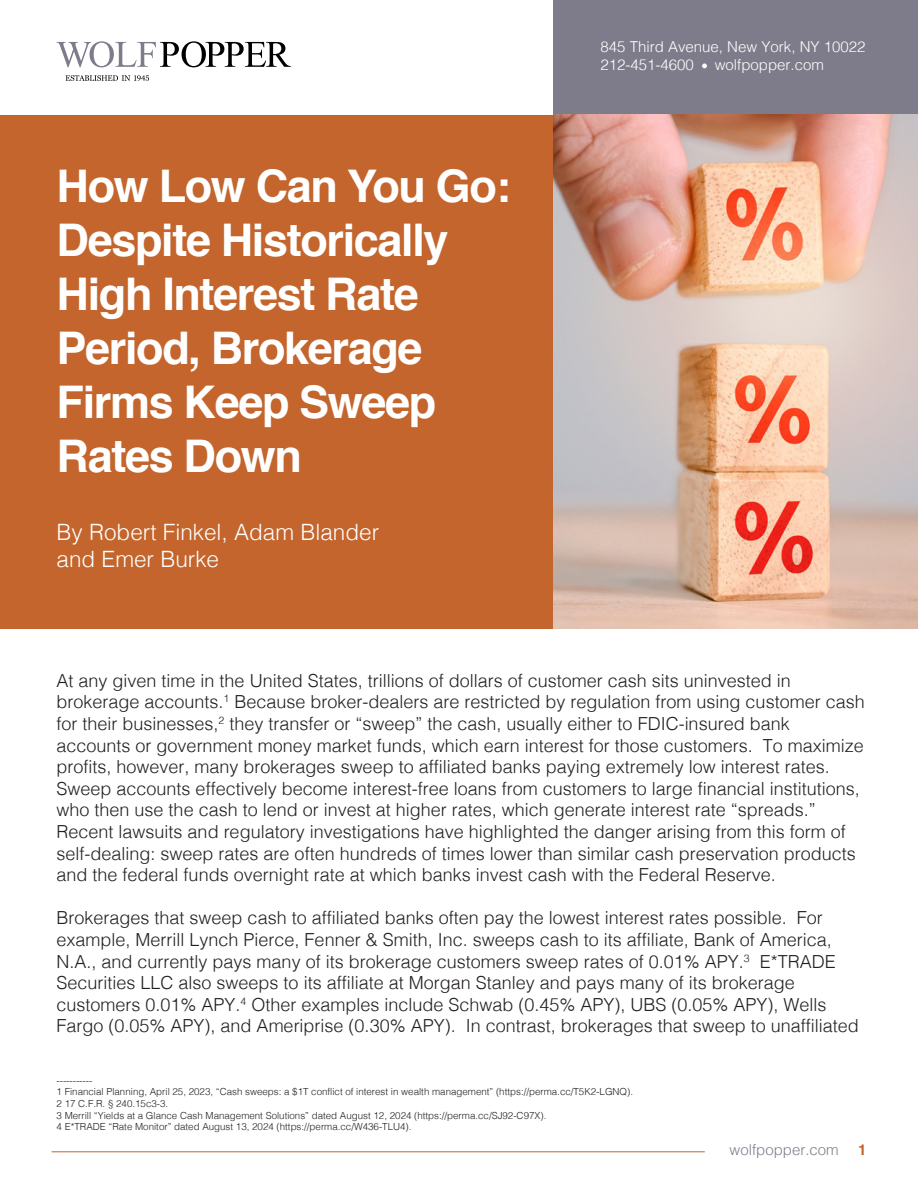
<style>
.page{position:relative;width:918px;height:1188px;background:#fff}
.page>*{position:absolute;margin:0;border:0;box-sizing:border-box;transform-origin:0 0}
.t1{font:700 45px/54px "Helvetica";letter-spacing:-.03em;color:#fff}
.t2{font:300 22.5px/27px "Helvetica";color:#fff}
.t3{font:300 18px/21.6px "Helvetica";color:#231f20}
.t4{font:300 15px/18px "Helvetica";color:#fff}
.t5{font:300 15px "Helvetica";color:#7e7c8b}
.t6{font:700 15px "Helvetica";color:#c3652c}
.t7{font:300 9.75px/11.7px "Helvetica";color:#231f20}
</style>
<div class="page">
<div style="left:0;top:115px;width:918px;height:514px;background:#c3652c"></div>
<svg style="left:57px;top:41px;width:234px;height:26px"></svg>
<svg style="left:66px;top:75px;width:83px;height:6px"></svg>
<div style="left:554px;top:0;width:364px;height:115px;background:#7e7c8b"></div>
<svg style="left:702px;top:63px;width:5px;height:5px"></svg>
<img style="left:554px;top:115px;width:364px;height:514px">
<hr style="left:52px;top:1151px;width:653px;height:1px;background:#c3652c">
<h1 class="t1" style="left:57px;top:160px;width:456px">How Low Can You Go:<br>Despite Historically<br>High Interest Rate<br>Period, Brokerage<br>Firms Keep Sweep<br>Rates Down</h1>
<p class="t2" style="left:57px;top:517px;width:324px">By Robert Finkel, Adam Blander and Emer Burke</p>
<p class="t4" style="left:600px;top:36px;width:267px">845 Third Avenue, New York, NY 10022<br>212-451-4600</p>
<p class="t4" style="left:715px;top:54px;width:111px">wolfpopper.com</p>
<p class="t3" style="left:57px;top:668px;width:810px">At any given time in the United States, trillions of dollars of customer cash sits uninvested in brokerage accounts.<sup>1</sup> Because broker-dealers are restricted by regulation from using customer cash for their businesses,<sup>2</sup> they transfer or “sweep” the cash, usually either to FDIC-insured bank accounts or government money market funds, which earn interest for those customers. To maximize profits, however, many brokerages sweep to affiliated banks paying extremely low interest rates.<br>Sweep accounts effectively become interest-free loans from customers to large financial institutions, who then use the cash to lend or invest at higher rates, which generate interest rate “spreads.” Recent lawsuits and regulatory investigations have highlighted the danger arising from this form of self-dealing: sweep rates are often hundreds of times lower than similar cash preservation products and the federal funds overnight rate at which banks invest cash with the Federal Reserve.</p>
<p class="t3" style="left:57px;top:906px;width:804px">Brokerages that sweep cash to affiliated banks often pay the lowest interest rates possible. For example, Merrill Lynch Pierce, Fenner &amp; Smith, Inc. sweeps cash to its affiliate, Bank of America, N.A., and currently pays many of its brokerage customers sweep rates of 0.01% APY.<sup>3</sup> E*TRADE Securities LLC also sweeps to its affiliate at Morgan Stanley and pays many of its brokerage customers 0.01% APY.<sup>4</sup> Other examples include Schwab (0.45% APY), UBS (0.05% APY), Wells Fargo (0.05% APY), and Ameriprise (0.30% APY). In contrast, brokerages that sweep to unaffiliated</p>
<p class="t7" style="left:57px;top:1074px;width:578px">-----------<br>1 Financial Planning, April 25, 2023, “Cash sweeps: a $1T conflict of interest in wealth management” (https://perma.cc/T5K2-LGNQ).<br>2 17 C.F.R. § 240.15c3-3.<br>3 Merrill “Yields at a Glance Cash Management Solutions” dated August 12, 2024 (https://perma.cc/SJ92-C97X).<br>4 E*TRADE “Rate Monitor” dated August 13, 2024 (https://perma.cc/W436-TLU4).</p>
<p class="t5" style="left:730px;top:1137px;width:111px">wolfpopper.com</p>
<p class="t6" style="left:858px;top:1138px;width:10px">1</p>
</div>
